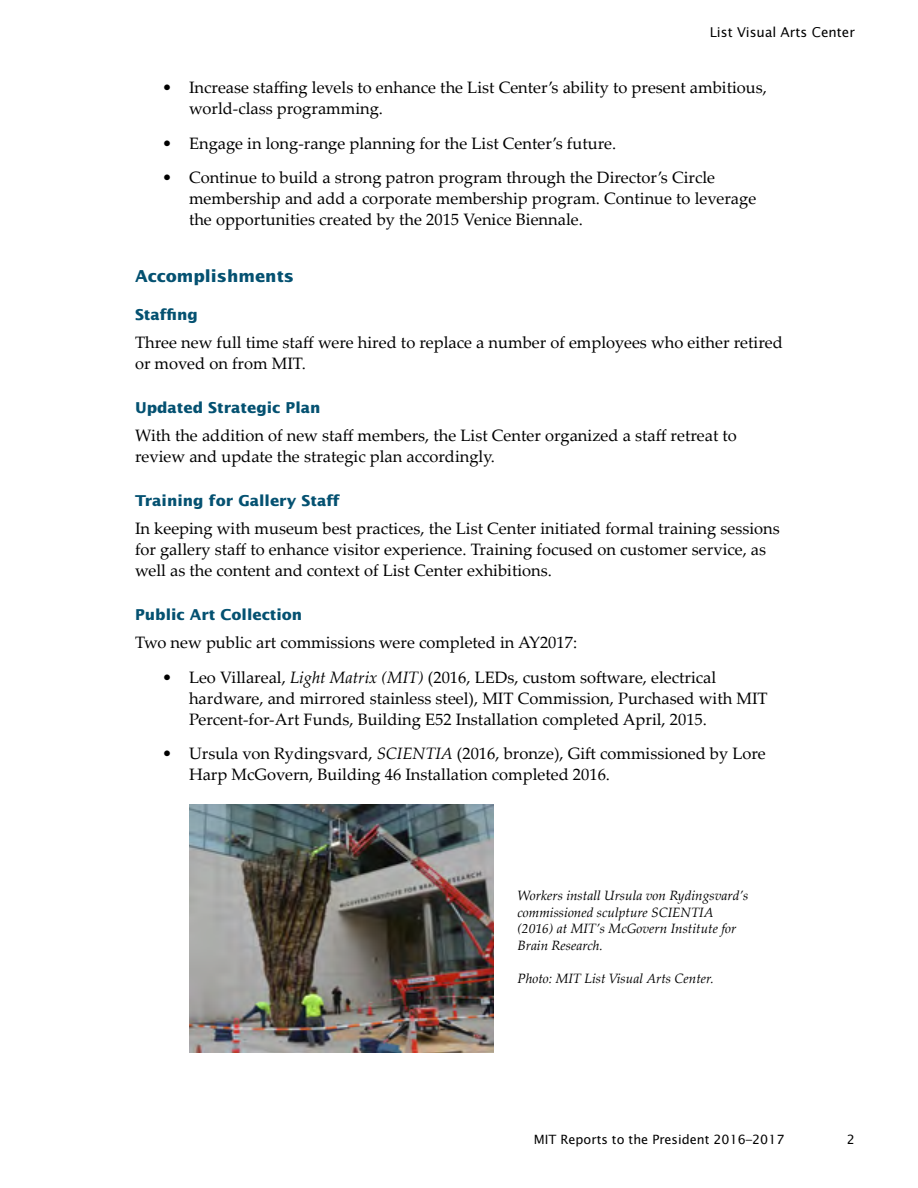
<style>
.page{position:relative;width:918px;height:1188px;background:#fff}
.page>*{position:absolute;margin:0;border:0;box-sizing:border-box;transform-origin:0 0}
.t1{font:16.5px/21px "Palatino Linotype";color:#000}
.Heading_2{font:700 16.5px "Lucida Sans Std";color:#045171}
.Heading_3{font:700 15px "Lucida Sans Std";color:#045171}
.Heading_3_after_2{font:700 15px "Lucida Sans Std";color:#045171}
.t2{font:italic 13.5px/16.5px "Palatino Linotype";color:#000}
.t3{font:13.5px "Lucida Sans Std";color:#000}
.t4{font:12.75px "Lucida Sans Std";color:#000}
.s1{font-style:italic}
</style>
<div class="page">
<img style="left:189px;top:805px;width:305px;height:247px">
<p class="t3" style="left:710px;top:25px;width:147px">List Visual Arts Center</p>
<p class="t1" style="left:189px;top:76px;width:579px;text-indent:-27px">• Increase staffing levels to enhance the List Center’s ability to present ambitious, world-class programming.</p>
<p class="t1" style="left:162px;top:132px;width:456px">• Engage in long-range planning for the List Center’s future.</p>
<p class="t1" style="left:189px;top:166px;width:569px;text-indent:-27px">• Continue to build a strong patron program through the Director’s Circle membership and add a corporate membership program. Continue to leverage the opportunities created by the 2015 Venice Biennale.</p>
<h2 class="Heading_2" style="left:135px;top:267px;width:161px">Accomplishments</h2>
<h3 class="Heading_3_after_2" style="left:135px;top:306px;width:64px">Staffing</h3>
<p class="t1" style="left:135px;top:331px;width:649px">Three new full time staff were hired to replace a number of employees who either retired or moved on from MIT.</p>
<h3 class="Heading_3" style="left:135px;top:399px;width:187px">Updated Strategic Plan</h3>
<p class="t1" style="left:135px;top:424px;width:603px">With the addition of new staff members, the List Center organized a staff retreat to review and update the strategic plan accordingly.</p>
<h3 class="Heading_3" style="left:135px;top:492px;width:206px">Training for Gallery Staff</h3>
<p class="t1" style="left:135px;top:517px;width:646px">In keeping with museum best practices, the List Center initiated formal training sessions for gallery staff to enhance visitor experience. Training focused on customer service, as well as the content and context of List Center exhibitions.</p>
<h3 class="Heading_3" style="left:135px;top:606px;width:169px">Public Art Collection</h3>
<p class="t1" style="left:135px;top:631px;width:444px">Two new public art commissions were completed in AY2017:</p>
<p class="t1" style="left:189px;top:666px;width:580px;text-indent:-27px">• Leo Villareal, <span class="s1">Light Matrix (MIT)</span> (2016, LEDs, custom software, electrical hardware, and mirrored stainless steel), MIT Commission, Purchased with MIT<br>Percent-for-Art Funds, Building E52 Installation completed April, 2015.</p>
<p class="t1" style="left:189px;top:742px;width:578px;text-indent:-27px">• Ursula von Rydingsvard, <span class="s1">SCIENTIA</span> (2016, bronze), Gift commissioned by Lore<br>Harp McGovern, Building 46 Installation completed 2016.</p>
<p class="t2" style="left:518px;top:887px;width:232px">Workers install Ursula von Rydingsvard’s commissioned sculpture SCIENTIA (2016) at MIT’s McGovern Institute for Brain Research.</p>
<p class="t2" style="left:518px;top:969px;width:198px">Photo: MIT List Visual Arts Center.</p>
<p class="t4" style="left:534px;top:1132px;width:252px">MIT Reports to the President 2016–2017</p>
<p class="t4" style="left:847px;top:1132px;width:10px">2</p>
</div>
